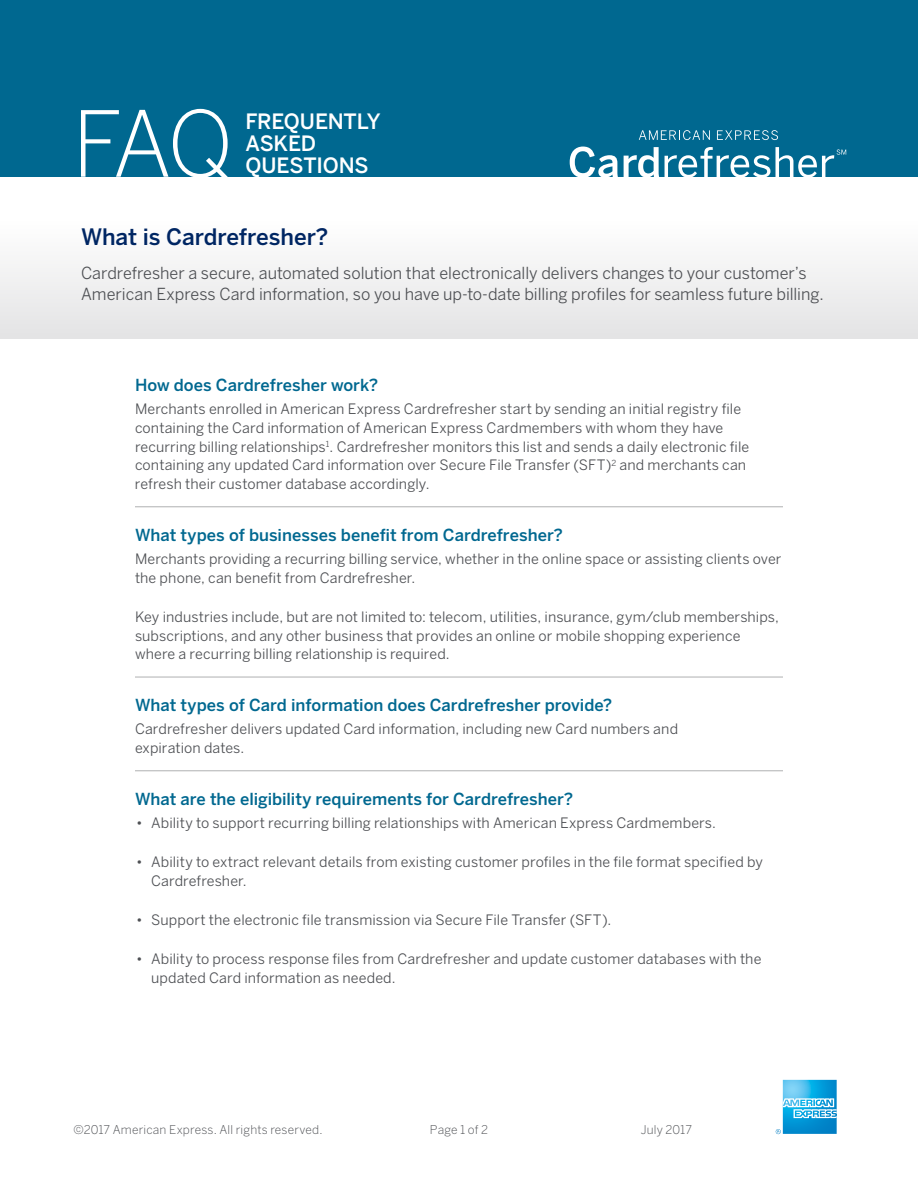
<style>
.page{position:relative;width:918px;height:1188px;background:#fff}
.page>*{position:absolute;margin:0;border:0;box-sizing:border-box;transform-origin:0 0}
.t1{font:500 22.5px "Benton Sans";letter-spacing:-.005em;color:#002663}
.t2{font:500 21px/21.8px "Benton Sans";letter-spacing:-.01em;color:#fff}
.t3{font:16.5px/21px "Benton Sans";color:#4d4f53}
.t4{font:500 16.5px "Benton Sans";color:#006890}
.t5{font:14.25px/18.8px "Benton Sans";letter-spacing:.005em;color:#4d4f53}
.t6{font:300 12px "Benton Sans";letter-spacing:.015em;color:#4d4f53}
</style>
<div class="page">
<div style="left:0;top:221px;width:918px;height:118px;background:linear-gradient(to right,#f1f1f1,#f1f1f1)"></div>
<hr style="left:135px;top:506px;width:648px;height:1px;background:#afb0b1">
<hr style="left:135px;top:677px;width:648px;height:1px;background:#afb0b1">
<hr style="left:135px;top:770px;width:648px;height:1px;background:#afb0b1">
<svg style="left:776px;top:1080px;width:61px;height:54px;background:#52b8e4"></svg>
<div style="left:0;top:0;width:918px;height:177px;background:#006890"></div>
<svg style="left:639px;top:130px;width:71px;height:10px"></svg>
<svg style="left:717px;top:130px;width:61px;height:10px"></svg>
<svg style="left:570px;top:147px;width:48px;height:30px"></svg>
<svg style="left:624px;top:147px;width:35px;height:30px"></svg>
<svg style="left:665px;top:147px;width:105px;height:30px"></svg>
<svg style="left:776px;top:147px;width:70px;height:30px"></svg>
<svg style="left:81px;top:109px;width:147px;height:68px"></svg>
<h2 class="t2" style="left:245px;top:111px;width:137px">FREQUENTLY<br>ASKED<br>QUESTIONS</h2>
<h1 class="t1" style="left:81px;top:223px;width:249px">What is Cardrefresher?</h1>
<p class="t3" style="left:81px;top:262px;width:744px">Cardrefresher a secure, automated solution that electronically delivers changes to your customer’s<br>American Express Card information, so you have up-to-date billing profiles for seamless future billing.</p>
<p class="t4" style="left:135px;top:375px;width:245px">How does Cardrefresher work?</p>
<p class="t5" style="left:135px;top:400px;width:616px">Merchants enrolled in American Express Cardrefresher start by sending an initial registry file containing the Card information of American Express Cardmembers with whom they have recurring billing relationships<sup>1</sup>. Cardrefresher monitors this list and sends a daily electronic file containing any updated Card information over Secure File Transfer (SFT)<sup>2</sup> and merchants can refresh their customer database accordingly.</p>
<p class="t4" style="left:135px;top:525px;width:429px">What types of businesses benefit from Cardrefresher?</p>
<p class="t5" style="left:135px;top:550px;width:648px">Merchants providing a recurring billing service, whether in the online space or assisting clients over the phone, can benefit from Cardrefresher.</p>
<p class="t5" style="left:135px;top:607px;width:646px">Key industries include, but are not limited to: telecom, utilities, insurance, gym/club memberships, subscriptions, and any other business that provides an online or mobile shopping experience where a recurring billing relationship is required.</p>
<p class="t4" style="left:135px;top:695px;width:479px">What types of Card information does Cardrefresher provide?</p>
<p class="t5" style="left:135px;top:720px;width:545px">Cardrefresher delivers updated Card information, including new Card numbers and expiration dates.</p>
<p class="t4" style="left:135px;top:789px;width:440px">What are the eligibility requirements for Cardrefresher?</p>
<p class="t5" style="left:136px;top:814px;width:582px">• Ability to support recurring billing relationships with American Express Cardmembers.</p>
<p class="t5" style="left:151px;top:853px;width:613px;text-indent:-15px">• Ability to extract relevant details from existing customer profiles in the file format specified by<br>Cardrefresher.</p>
<p class="t5" style="left:136px;top:910px;width:477px">• Support the electronic file transmission via Secure File Transfer (SFT).</p>
<p class="t5" style="left:151px;top:949px;width:612px;text-indent:-15px">• Ability to process response files from Cardrefresher and update customer databases with the updated Card information as needed.</p>
<p class="t6" style="left:73px;top:1123px;width:251px">©2017 American Express. All rights reserved.</p>
<p class="t6" style="left:430px;top:1123px;width:60px">Page 1 of 2</p>
<p class="t6" style="left:641px;top:1123px;width:53px">July 2017</p>
</div>
